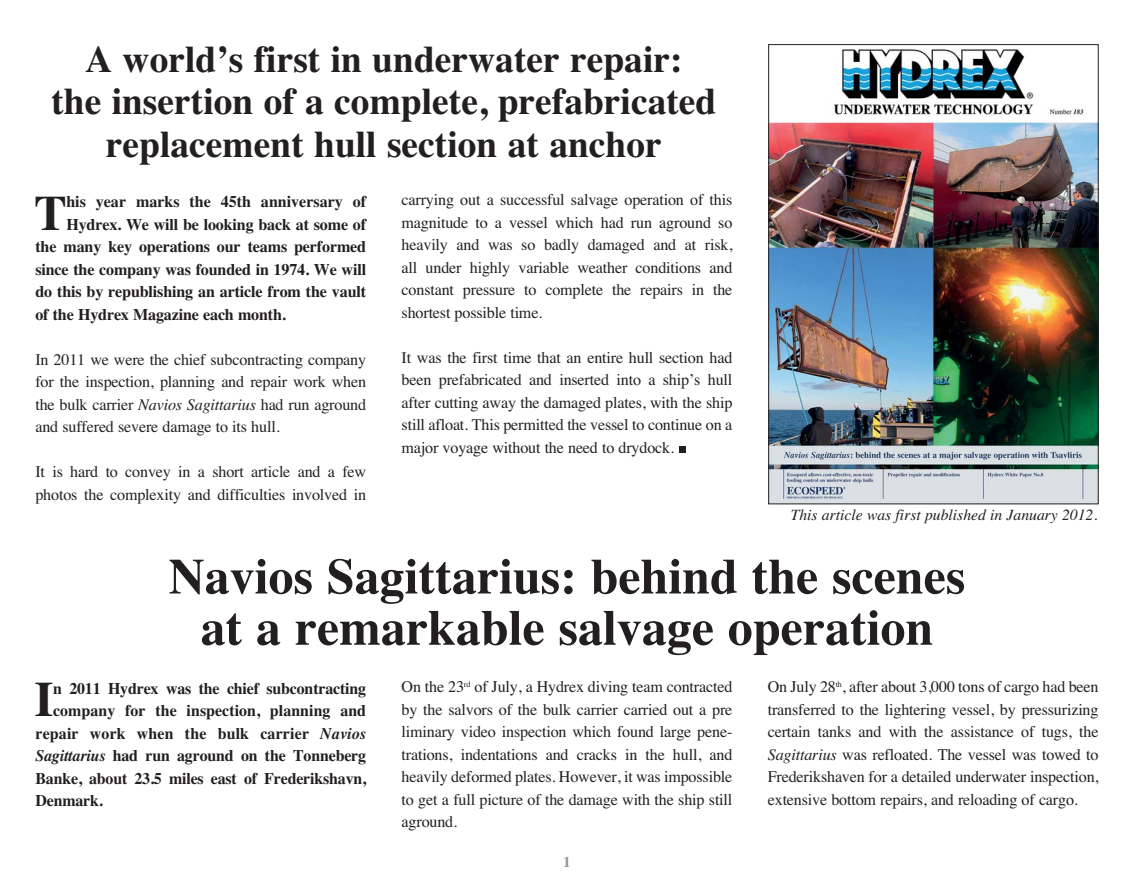
<style>
.page{position:relative;width:1134px;height:886px;background:#fff}
.page>*{position:absolute;margin:0;border:0;box-sizing:border-box;transform-origin:0 0}
.t1{font:700 50px/51.2px "Times";color:#231f20;text-align:center}
.t2{font:700 49.25px "Times";color:#231f20}
.t3{font:700 37.5px/42.5px "Times";color:#231f20;text-align:center}
.t4{font:16.25px/22.5px "Times";letter-spacing:-.01em;color:#231f20;text-align:justify}
.t5{font:700 16.25px "Times";letter-spacing:-.01em;color:#231f20}
.t6{font:700 16.25px "Times";letter-spacing:.01em;color:#231f20}
.t7{font:italic 15.62px "Times";color:#231f20}
.t8{font:700 15px "Times";color:#939598}
.s1{font-style:italic}
</style>
<div class="page">
<svg style="left:679px;top:447px;width:6px;height:6px"></svg>
<img style="left:770px;top:49px;width:326px;height:453px">
<div style="left:768px;top:44px;width:330px;height:460px;border:1px solid #231f20"></div>
<h3 class="t3" style="left:51px;top:42px;width:666px">A world’s first in underwater repair:<br>the insertion of a complete, prefabricated replacement hull section at anchor</h3>
<h2 class="t2" style="left:34px;top:196px;width:34px">T</h2>
<p class="t5" style="left:66px;top:196px;width:301px">his year marks the 45th anniversary of</p>
<p class="t5" style="left:66px;top:219px;width:301px">Hydrex. We will be looking back at some of</p>
<p class="t5" style="left:35px;top:241px;width:332px">the many key operations our teams performed</p>
<p class="t5" style="left:35px;top:264px;width:332px">since the company was founded in 1974. We will</p>
<p class="t5" style="left:35px;top:286px;width:332px">do this by republishing an article from the vault</p>
<p class="t5" style="left:35px;top:309px;width:252px">of the Hydrex Magazine each month.</p>
<p class="t4" style="left:35px;top:349px;width:332px">In 2011 we were the chief subcontracting company for the inspection, planning and repair work when the bulk carrier <span class="s1">Navios Sagittarius</span> had run aground and suffered severe damage to its hull.</p>
<p class="t4" style="left:35px;top:462px;width:332px">It is hard to convey in a short article and a few photos the complexity and difficulties involved in</p>
<p class="t4" style="left:402px;top:190px;width:332px">carrying out a successful salvage operation of this magnitude to a vessel which had run aground so heavily and was so badly damaged and at risk, all under highly variable weather conditions and constant pressure to complete the repairs in the shortest possible time.</p>
<p class="t4" style="left:402px;top:348px;width:332px">It was the first time that an entire hull section had been prefabricated and inserted into a ship’s hull after cutting away the damaged plates, with the ship still afloat. This permitted the vessel to continue on a major voyage without the need to drydock.</p>
<p class="t7" style="left:791px;top:510px;width:308px">This article was first published in January 2012.</p>
<h1 class="t1" style="left:169px;top:556px;width:798px">Navios Sagittarius: behind the scenes at a remarkable salvage operation</h1>
<h2 class="t2" style="left:35px;top:683px;width:20px">I</h2>
<p class="t5" style="left:53px;top:683px;width:315px">n 2011 Hydrex was the chief subcontracting</p>
<p class="t5" style="left:53px;top:705px;width:315px">company for the inspection, planning and</p>
<p class="t6" style="left:35px;top:728px;width:332px">repair work when the bulk carrier <span class="s1">Navios</span></p>
<p class="t5" style="left:35px;top:750px;width:332px"><span class="s1">Sagittarius</span> had run aground on the Tonneberg</p>
<p class="t5" style="left:35px;top:773px;width:332px">Banke, about 23.5 miles east of Frederikshavn,</p>
<p class="t5" style="left:35px;top:795px;width:69px">Denmark.</p>
<p class="t4" style="left:402px;top:677px;width:332px">On the 23<sup>rd</sup> of July, a Hydrex diving team contracted by the salvors of the bulk carrier carried out a pre liminary video inspection which found large pene&shy;trations, indentations and cracks in the hull, and heavily deformed plates. However, it was impossible to get a full picture of the damage with the ship still aground.</p>
<p class="t4" style="left:768px;top:677px;width:332px">On July 28<sup>th</sup>, after about 3,000 tons of cargo had been transferred to the lightering vessel, by pressurizing certain tanks and with the assistance of tugs, the <span class="s1">Sagittarius</span> was refloated. The vessel was towed to Frederikshaven for a detailed underwater inspection, extensive bottom repairs, and reloading of cargo.</p>
<p class="t8" style="left:563px;top:856px;width:9px">1</p>
</div>
